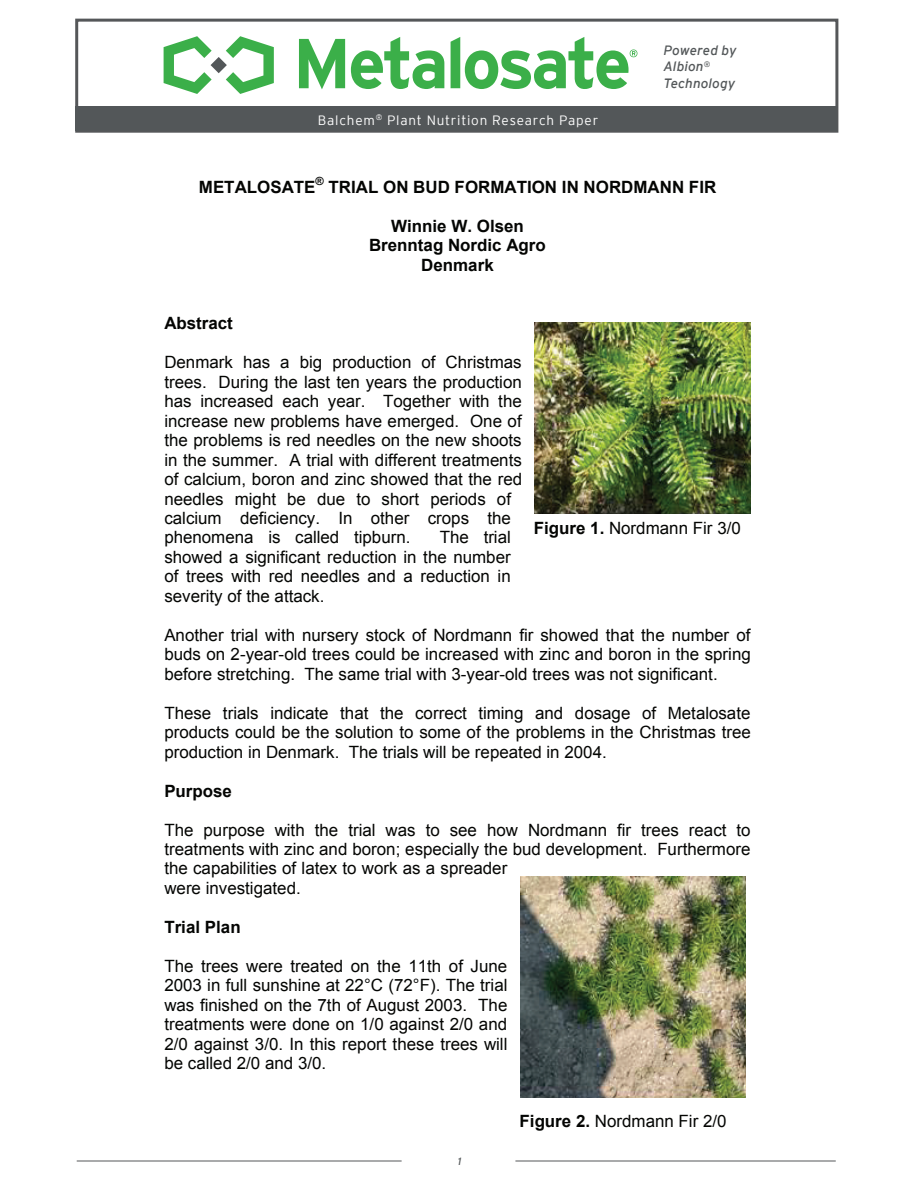
<style>
.page{position:relative;width:918px;height:1188px;background:#fff}
.page>*{position:absolute;margin:0;border:0;box-sizing:border-box;transform-origin:0 0}
.t1{font:700 70.5px "Interstate";letter-spacing:-.05em;color:#3baf49}
.t2{font:16.95px/19.5px "Arial";color:#040503;text-align:justify}
.t3{font:700 16.95px/19.5px "Arial";color:#040503;text-align:center}
.t4{font:300 13.5px "Interstate";letter-spacing:.06em;color:#fff}
.t5{font:italic 13.5px/16.5px "Interstate";letter-spacing:.01em;color:#535759}
.t6{font:700 11.25px "Arial";color:#040503}
.t7{font:italic 10.5px "Interstate";color:#535759}
.s1{font-weight:700}
</style>
<div class="page">
<img style="left:535px;top:323px;width:215px;height:190px">
<img style="left:520px;top:877px;width:225px;height:220px">
<div style="left:75px;top:19px;width:763px;height:114px;background:#fff;border:3px solid #555759"></div>
<svg style="left:630px;top:50px;width:7px;height:7px"></svg>
<svg style="left:164px;top:36px;width:110px;height:58px"></svg>
<div style="left:76px;top:106px;width:761px;height:24px;background:#535759"></div>
<hr style="left:515px;top:1161px;width:321px;height:1px;background:#555759">
<hr style="left:77px;top:1161px;width:325px;height:1px;background:#555759">
<h1 class="t1" style="left:293px;top:24px;width:340px">Metalosate</h1>
<p class="t5" style="left:664px;top:41px;width:75px">Powered by<br>Albion<sup>®<br></sup>Technology</p>
<p class="t4" style="left:318px;top:112px;width:282px">Balchem<sup>®</sup> Plant Nutrition Research Paper</p>
<p class="t3" style="left:199px;top:178px;width:118px">METALOSATE</p>
<p class="t6" style="left:316px;top:174px;width:10px">®</p>
<p class="t3" style="left:329px;top:178px;width:389px">TRIAL ON BUD FORMATION IN NORDMANN FIR</p>
<p class="t3" style="left:369px;top:217px;width:178px">Winnie W. Olsen<br>Brenntag Nordic Agro<br>Denmark</p>
<p class="t3" style="left:164px;top:314px;width:70px">Abstract</p>
<p class="t2" style="left:164px;top:353px;width:359px;text-align:left">Denmark has a big production of Christmas trees. During the last ten years the production has increased each year. Together with the increase new problems have emerged. One of the problems is red needles on the new shoots in the summer. A trial with different treatments of calcium, boron and zinc showed that the red needles might be due to short periods of calcium deficiency. In other crops the phenomena is called tipburn.</p>
<p class="t2" style="left:534px;top:519px;width:209px"><span class="s1">Figure 1.</span> Nordmann Fir 3/0</p>
<p class="t2" style="left:164px;top:528px;width:348px;text-indent:276px">The trial showed a significant reduction in the number of trees with red needles and a reduction in severity of the attack.</p>
<p class="t2" style="left:164px;top:625px;width:588px">Another trial with nursery stock of Nordmann fir showed that the number of buds on 2-year-old trees could be increased with zinc and boron in the spring before stretching. The same trial with 3-year-old trees was not significant.</p>
<p class="t2" style="left:164px;top:703px;width:588px">These trials indicate that the correct timing and dosage of Metalosate products could be the solution to some of the problems in the Christmas tree production in Denmark. The trials will be repeated in 2004.</p>
<p class="t3" style="left:164px;top:782px;width:69px">Purpose</p>
<p class="t2" style="left:164px;top:820px;width:588px;text-align:left">The purpose with the trial was to see how Nordmann fir trees react to treatments with zinc and boron; especially the bud development. Furthermore the capabilities of latex to work as a spreader<br>were investigated.</p>
<p class="t3" style="left:164px;top:918px;width:78px">Trial Plan</p>
<p class="t2" style="left:164px;top:956px;width:345px">The trees were treated on the 11th of June 2003 in full sunshine at 22°C (72°F). The trial was finished on the 7th of August 2003. The treatments were done on 1/0 against 2/0 and 2/0 against 3/0. In this report these trees will be called 2/0 and 3/0.</p>
<p class="t7" style="left:458px;top:1155px;width:5px">1</p>
<p class="t2" style="left:520px;top:1111px;width:209px"><span class="s1">Figure 2.</span> Nordmann Fir 2/0</p>
</div>
